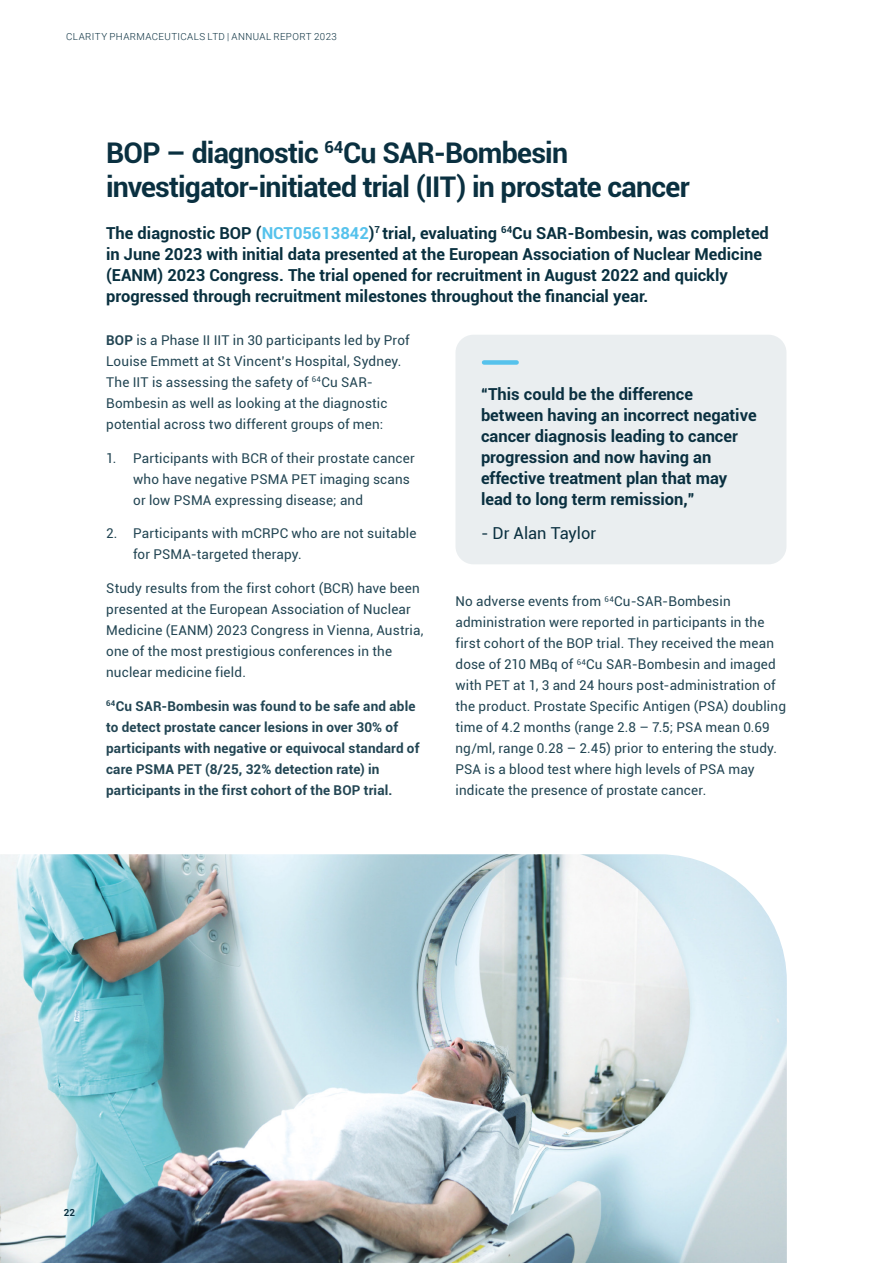
<style>
.page{position:relative;width:893px;height:1263px;background:#fff}
.page>*{position:absolute;margin:0;border:0;box-sizing:border-box;transform-origin:0 0}
.t1{font:700 28.5px/34.2px "Roboto";letter-spacing:-.025em;color:#0a3040}
.t2{font:700 16.5px/21px "Roboto";color:#09303f}
.t3{font:700 16.5px/21px "Roboto";color:#0a3040}
.t4{font:16.5px "Roboto";color:#0a3040}
.t5{font:13.5px/21px "Roboto";letter-spacing:.01em;color:#224553}
.t6{font:700 13.5px/21px "Roboto";letter-spacing:.01em;color:#224553}
.t7{font:300 9.75px "Roboto";letter-spacing:.04em;color:#0a3040}
.t8{font:700 9.75px "Roboto";color:#0a3040}
.s1{color:#56c2ec}
.s2{font-weight:700}
</style>
<div class="page">
<img style="left:0;top:854px;width:787px;height:409px">
<div style="left:455px;top:335px;width:331px;height:229px;background:#eaeef0;border-radius:18px"></div>
<div style="left:484px;top:360px;width:33px;height:5px;background:#56c2ec"></div>
<p class="t7" style="left:66px;top:30px;width:272px">CLARITY PHARMACEUTICALS LTD | ANNUAL REPORT 2023</p>
<h1 class="t1" style="left:106px;top:135px;width:585px">BOP – diagnostic <sup>64</sup>Cu SAR-Bombesin investigator-initiated trial (IIT) in prostate cancer</h1>
<p class="t2" style="left:106px;top:222px;width:664px">The diagnostic BOP (<span class="s1">NCT05613842</span>)<sup>7</sup> trial, evaluating <sup>64</sup>Cu SAR-Bombesin, was completed in June 2023 with initial data presented at the European Association of Nuclear Medicine (EANM) 2023 Congress. The trial opened for recruitment in August 2022 and quickly progressed through recruitment milestones throughout the financial year.</p>
<p class="t5" style="left:106px;top:329px;width:305px"><span class="s2">BOP</span> is a Phase II IIT in 30 participants led by Prof Louise Emmett at St Vincent’s Hospital, Sydney.<br>The IIT is assessing the safety of <sup>64</sup>Cu SAR-Bombesin as well as looking at the diagnostic potential across two different groups of men:</p>
<p class="t5" style="left:133px;top:447px;width:283px;text-indent:-27px">1. Participants with BCR of their prostate cancer who have negative PSMA PET imaging scans or low PSMA expressing disease; and</p>
<p class="t5" style="left:133px;top:523px;width:285px;text-indent:-27px">2. Participants with mCRPC who are not suitable for PSMA-targeted therapy.</p>
<p class="t5" style="left:106px;top:577px;width:319px">Study results from the first cohort (BCR) have been presented at the European Association of Nuclear Medicine (EANM) 2023 Congress in Vienna, Austria, one of the most prestigious conferences in the nuclear medicine field.</p>
<p class="t6" style="left:106px;top:695px;width:315px"><sup>64</sup>Cu SAR-Bombesin was found to be safe and able to detect prostate cancer lesions in over 30% of participants with negative or equivocal standard of care PSMA PET (8/25, 32% detection rate) in participants in the first cohort of the BOP trial.</p>
<p class="t3" style="left:481px;top:383px;width:277px">“This could be the difference between having an incorrect negative cancer diagnosis leading to cancer progression and now having an effective treatment plan that may lead to long term remission,”</p>
<p class="t4" style="left:481px;top:521px;width:117px">- Dr Alan Taylor</p>
<p class="t5" style="left:455px;top:590px;width:332px">No adverse events from <sup>64</sup>Cu-SAR-Bombesin administration were reported in participants in the first cohort of the BOP trial. They received the mean dose of 210 MBq of <sup>64</sup>Cu SAR-Bombesin and imaged with PET at 1, 3 and 24 hours post-administration of the product. Prostate Specific Antigen (PSA) doubling time of 4.2 months (range 2.8 – 7.5; PSA mean 0.69 ng/ml, range 0.28 – 2.45) prior to entering the study.<br>PSA is a blood test where high levels of PSA may indicate the presence of prostate cancer.</p>
<p class="t8" style="left:64px;top:1206px;width:13px">22</p>
</div>
